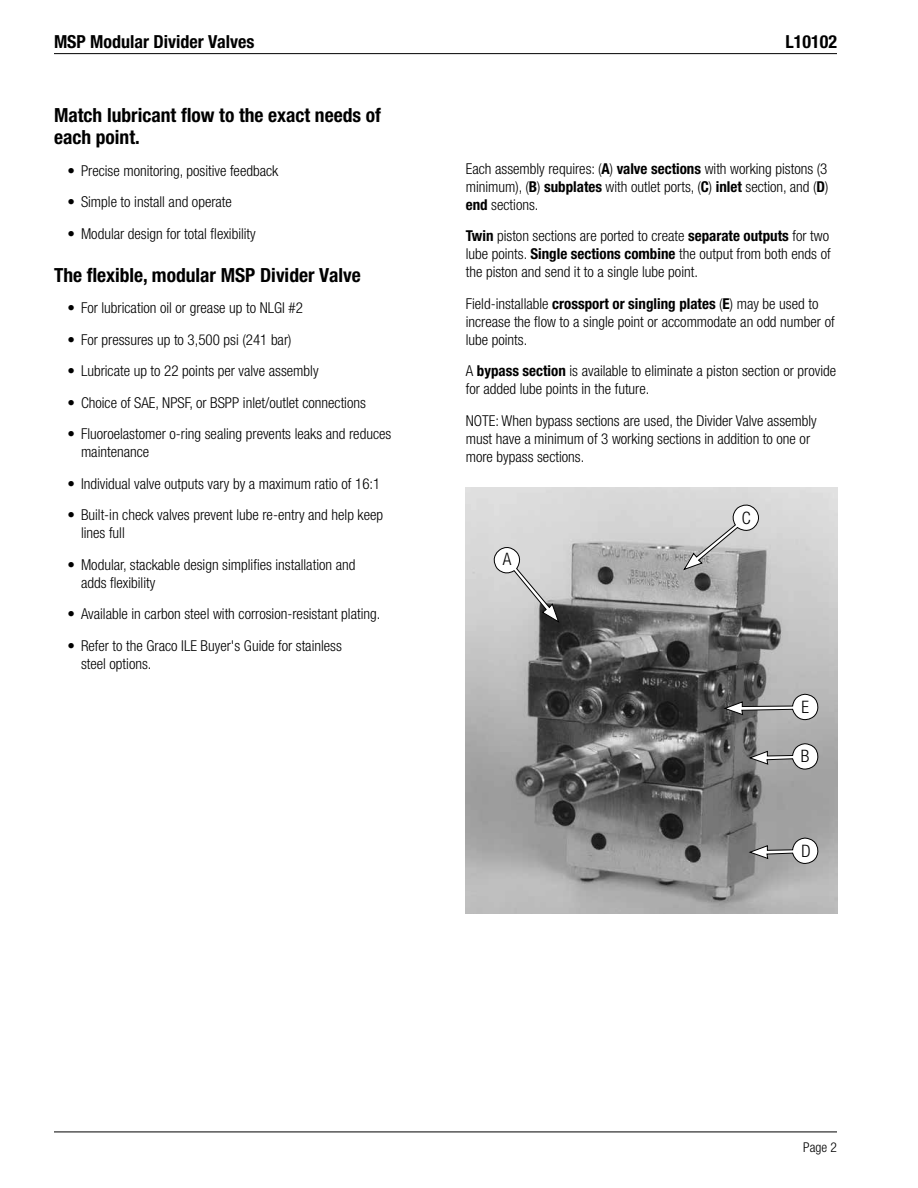
<style>
.page{position:relative;width:918px;height:1188px;background:#fff}
.page>*{position:absolute;margin:0;border:0;box-sizing:border-box;transform-origin:0 0}
.t1{font:700 condensed 19.5px/22.5px "Helvetica Neue LT Std";color:#000}
.t2{font:700 condensed 18px "Helvetica Neue LT Std";color:#000}
.t3{font:300 condensed 17.1px "Helvetica Neue LT Std";color:#000}
.t4{font:300 condensed 15px/18px "Helvetica Neue LT Std";color:#000}
.t5{font:300 condensed 13.5px "Helvetica Neue LT Std";color:#000}
.s1{font-weight:700}
</style>
<div class="page">
<hr style="left:54px;top:53px;width:783px;height:1px;background:#000">
<hr style="left:54px;top:1132px;width:783px;height:1px;background:#000">
<img style="left:466px;top:487px;width:372px;height:426px">
<svg style="left:489px;top:543px;width:71px;height:81px;background:#c8c8c8"></svg>
<svg style="left:682px;top:500px;width:81px;height:71px;background:#c2c2c2"></svg>
<svg style="left:723px;top:694px;width:96px;height:26px"></svg>
<svg style="left:748px;top:743px;width:71px;height:27px"></svg>
<svg style="left:748px;top:837px;width:71px;height:27px"></svg>
<p class="t2" style="left:54px;top:31px;width:202px">MSP Modular Divider Valves</p>
<h1 class="t1" style="left:54px;top:103px;width:329px">Match lubricant flow to the exact needs of each point.</h1>
<p class="t4" style="left:68px;top:162px;width:212px">• Precise monitoring, positive feedback</p>
<p class="t4" style="left:68px;top:193px;width:166px">• Simple to install and operate</p>
<p class="t4" style="left:68px;top:225px;width:190px">• Modular design for total flexibility</p>
<h1 class="t1" style="left:54px;top:263px;width:308px">The flexible, modular MSP Divider Valve</h1>
<p class="t4" style="left:68px;top:299px;width:237px">• For lubrication oil or grease up to NLGI #2</p>
<p class="t4" style="left:68px;top:330px;width:226px">• For pressures up to 3,500 psi (241 bar)</p>
<p class="t4" style="left:68px;top:362px;width:253px">• Lubricate up to 22 points per valve assembly</p>
<p class="t4" style="left:68px;top:393px;width:300px">• Choice of SAE, NPSF, or BSPP inlet/outlet connections</p>
<p class="t4" style="left:81px;top:425px;width:312px;text-indent:-14px">• Fluoroelastomer o-ring sealing prevents leaks and reduces maintenance</p>
<p class="t4" style="left:68px;top:474px;width:314px">• Individual valve outputs vary by a maximum ratio of 16:1</p>
<p class="t4" style="left:81px;top:506px;width:304px;text-indent:-14px">• Built-in check valves prevent lube re-entry and help keep lines full</p>
<p class="t4" style="left:81px;top:555px;width:276px;text-indent:-14px">• Modular, stackable design simplifies installation and adds flexibility</p>
<p class="t4" style="left:68px;top:605px;width:314px">• Available in carbon steel with corrosion-resistant plating.</p>
<p class="t4" style="left:81px;top:636px;width:262px;text-indent:-14px">• Refer to the Graco ILE Buyer's Guide for stainless steel options.</p>
<p class="t2" style="left:785px;top:31px;width:53px">L10102</p>
<p class="t4" style="left:466px;top:159px;width:364px;text-align:justify">Each assembly requires: (<span class="s1">A</span>) <span class="s1">valve sections</span> with working pistons (3 minimum), (<span class="s1">B</span>) <span class="s1">subplates</span> with outlet ports, (<span class="s1">C</span>) <span class="s1">inlet</span> section, and (<span class="s1">D</span>) <span class="s1">end</span> sections.</p>
<p class="t4" style="left:466px;top:227px;width:366px;text-align:justify"><span class="s1">Twin</span> piston sections are ported to create <span class="s1">separate outputs</span> for two lube points. <span class="s1">Single sections combine</span> the output from both ends of the piston and send it to a single lube point.</p>
<p class="t4" style="left:466px;top:294px;width:370px">Field-installable <span class="s1">crossport or singling plates</span> (<span class="s1">E</span>) may be used to increase the flow to a single point or accommodate an odd number of lube points.</p>
<p class="t4" style="left:466px;top:362px;width:372px">A <span class="s1">bypass section</span> is available to eliminate a piston section or provide for added lube points in the future.</p>
<p class="t4" style="left:466px;top:411px;width:353px">NOTE: When bypass sections are used, the Divider Valve assembly must have a minimum of 3 working sections in addition to one or more bypass sections.</p>
<p class="t3" style="left:503px;top:550px;width:10px">A</p>
<p class="t3" style="left:742px;top:508px;width:10px">C</p>
<p class="t3" style="left:801px;top:697px;width:9px">E</p>
<p class="t3" style="left:801px;top:747px;width:10px">B</p>
<p class="t3" style="left:801px;top:841px;width:11px">D</p>
<p class="t5" style="left:803px;top:1139px;width:35px">Page 2</p>
</div>
